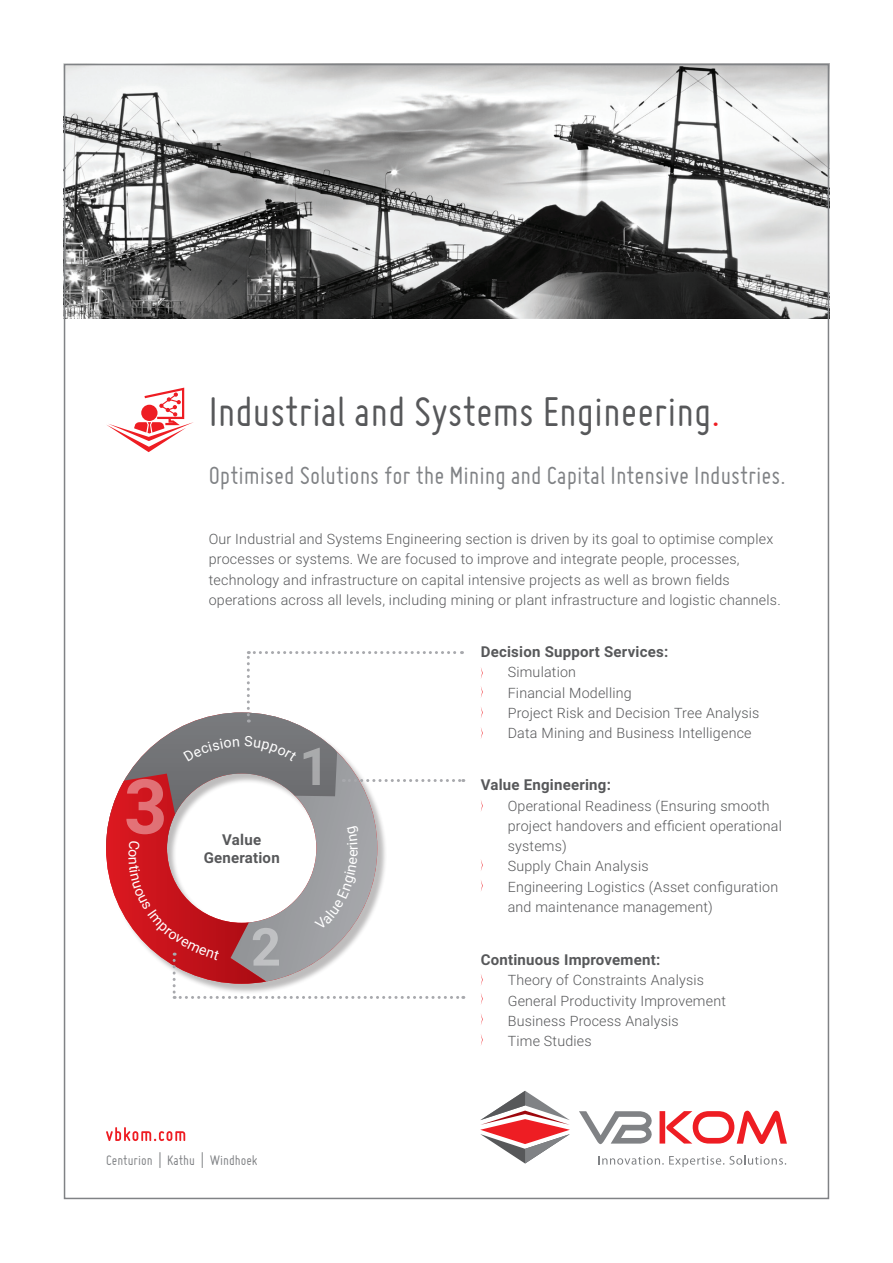
<style>
.page{position:relative;width:893px;height:1263px;background:#fff}
.page>*{position:absolute;margin:0;border:0;box-sizing:border-box;transform-origin:0 0}
.t1{font:45px "Miso";color:#57585a}
.t2{font:27px "Miso";color:#808285}
.t3{font:700 15px/18px "Roboto";letter-spacing:.015em;color:#57585a;text-align:center}
.t4{font:15px "Miso";color:#808285}
.t5{font:300 14.25px/20.2px "Roboto";letter-spacing:.015em;color:#57585a}
.s1{color:#ee1d23}
</style>
<div class="page">
<svg style="left:599px;top:1155px;width:187px;height:12px"></svg>
<svg style="left:579px;top:1110px;width:208px;height:34px"></svg>
<svg style="left:480px;top:1091px;width:90px;height:72px"></svg>
<img style="left:67px;top:67px;width:759px;height:252px">
<svg style="left:107px;top:387px;width:86px;height:65px"></svg>
<svg style="left:481px;top:668px;width:2px;height:10px"></svg>
<svg style="left:481px;top:687px;width:2px;height:10px"></svg>
<svg style="left:481px;top:707px;width:2px;height:11px"></svg>
<svg style="left:481px;top:728px;width:2px;height:10px"></svg>
<svg style="left:481px;top:800px;width:2px;height:11px"></svg>
<svg style="left:481px;top:860px;width:2px;height:10px"></svg>
<svg style="left:481px;top:880px;width:2px;height:11px"></svg>
<svg style="left:481px;top:974px;width:2px;height:11px"></svg>
<svg style="left:481px;top:993px;width:2px;height:11px"></svg>
<svg style="left:481px;top:1014px;width:2px;height:11px"></svg>
<svg style="left:481px;top:1035px;width:2px;height:10px"></svg>
<svg style="left:106px;top:1127px;width:79px;height:14px"></svg>
<svg style="left:106px;top:651px;width:358px;height:348px"></svg>
<p class="t1" style="left:209px;top:387px;width:513px">Industrial and Systems Engineering<span class="s1">.</span></p>
<p class="t2" style="left:209px;top:460px;width:578px">Optimised Solutions for the Mining and Capital Intensive Industries.</p>
<p class="t5" style="left:209px;top:528px;width:574px">Our Industrial and Systems Engineering section is driven by its goal to optimise complex processes or systems. We are focused to improve and integrate people, processes, technology and infrastructure on capital intensive projects as well as brown fields operations across all levels, including mining or plant infrastructure and logistic channels.</p>
<p class="t3" style="left:481px;top:642px;width:189px">Decision Support Services:</p>
<p class="t5" style="left:508px;top:662px;width:70px">Simulation</p>
<p class="t5" style="left:508px;top:682px;width:126px">Financial Modelling</p>
<p class="t5" style="left:508px;top:702px;width:253px">Project Risk and Decision Tree Analysis</p>
<p class="t5" style="left:508px;top:722px;width:245px">Data Mining and Business Intelligence</p>
<p class="t3" style="left:204px;top:830px;width:78px">Value<br>Generation</p>
<p class="t4" style="left:106px;top:1152px;width:153px">Centurion | Kathu | Windhoek</p>
<p class="t3" style="left:481px;top:775px;width:132px">Value Engineering:</p>
<p class="t5" style="left:508px;top:795px;width:276px">Operational Readiness (Ensuring smooth project handovers and efficient operational systems)</p>
<p class="t5" style="left:508px;top:855px;width:142px">Supply Chain Analysis</p>
<p class="t5" style="left:508px;top:876px;width:272px">Engineering Logistics (Asset configuration and maintenance management)</p>
<p class="t3" style="left:481px;top:950px;width:181px">Continuous Improvement:</p>
<p class="t5" style="left:508px;top:969px;width:198px">Theory of Constraints Analysis</p>
<p class="t5" style="left:508px;top:990px;width:220px">General Productivity Improvement</p>
<p class="t5" style="left:508px;top:1010px;width:173px">Business Process Analysis</p>
<p class="t5" style="left:508px;top:1030px;width:86px">Time Studies</p>
</div>
